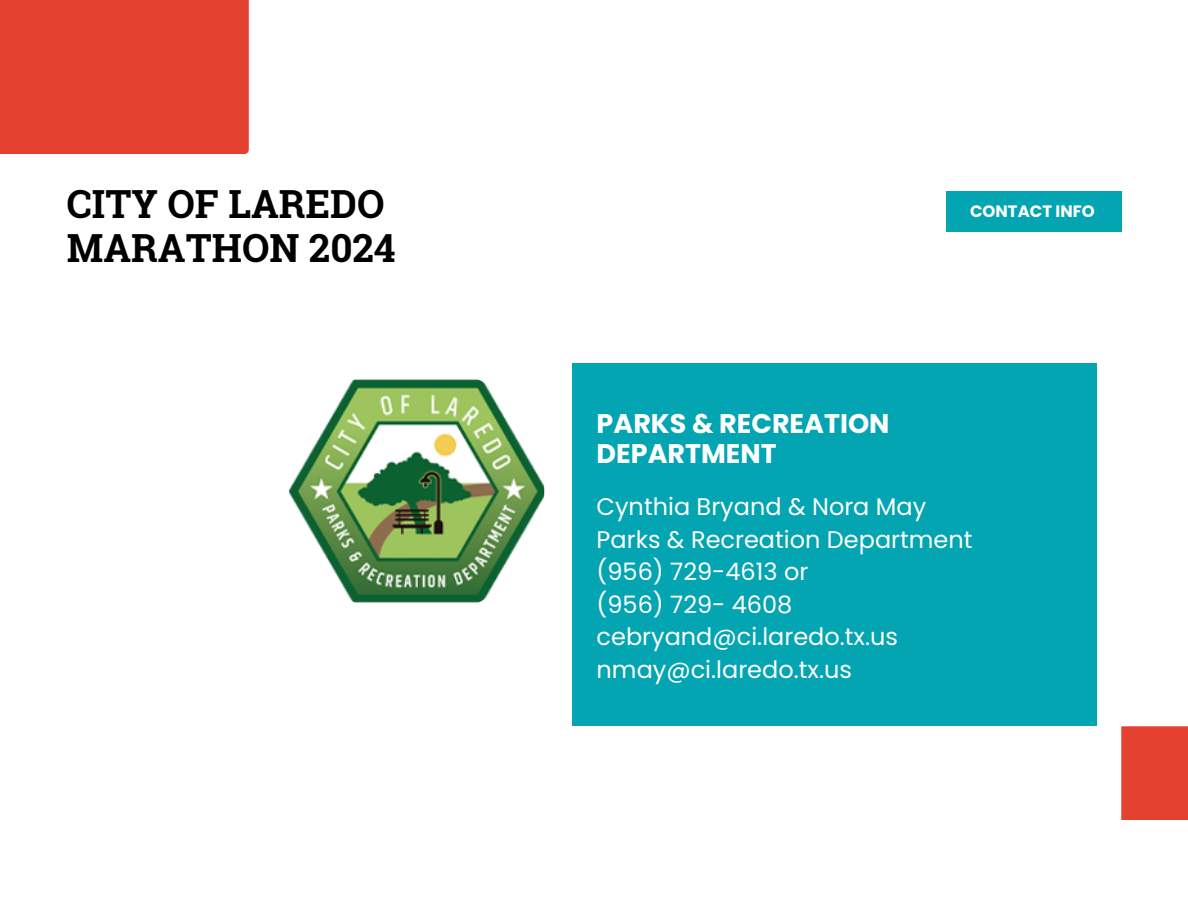
<style>
.page{position:relative;width:1188px;height:918px;background:#fff}
.page>*{position:absolute;margin:0;border:0;box-sizing:border-box;transform-origin:0 0}
.t1{font:700 38.7px/44px "Roboto Slab";color:#000}
.t2{font:700 27px/30.3px "Poppins";color:#fff}
.t3{font:24px/32.7px "Poppins";color:#fff}
.t4{font:700 16.5px "Poppins";color:#fff}
</style>
<div class="page">
<div style="left:572px;top:363px;width:524px;height:363px;background:#02a5b1"></div>
<img style="left:289px;top:363px;width:255px;height:256px;border-radius:50%">
<div style="left:946px;top:192px;width:175px;height:40px;background:#02a5b1"></div>
<div style="left:1121px;top:726px;width:67px;height:94px;background:#e54131"></div>
<div style="left:0;top:0;width:249px;height:154px;background:#e54131"></div>
<h1 class="t1" style="left:67px;top:181px;width:330px">CITY OF LAREDO<br>MARATHON 2024</h1>
<h2 class="t4" style="left:970px;top:200px;width:126px">CONTACT INFO</h2>
<p class="t2" style="left:597px;top:408px;width:294px">PARKS &amp; RECREATION<br>DEPARTMENT</p>
<p class="t3" style="left:597px;top:490px;width:377px">Cynthia Bryand &amp; Nora May<br>Parks &amp; Recreation Department (956) 729-4613 or<br>(956) 729- 4608 cebryand@ci.laredo.tx.us nmay@ci.laredo.tx.us</p>
</div>
